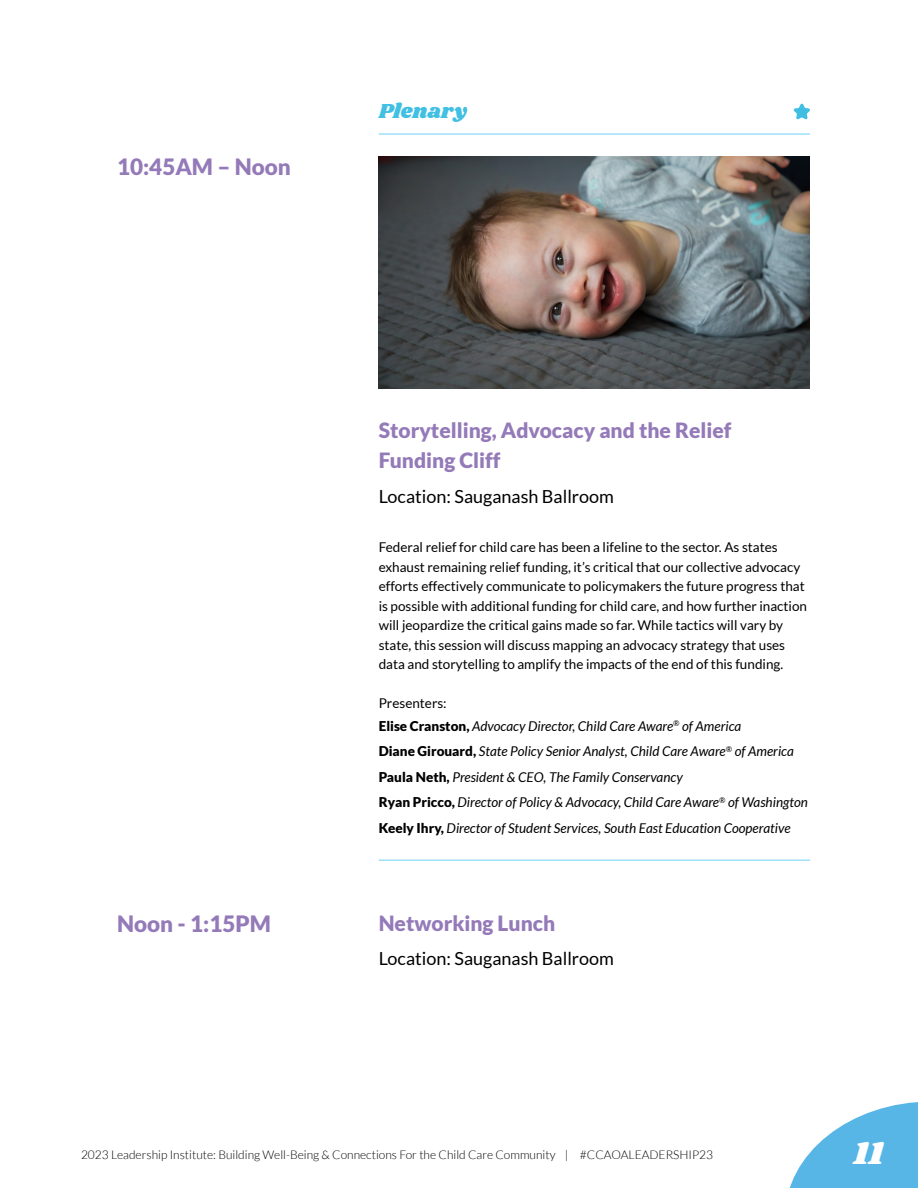
<style>
.page{position:relative;width:918px;height:1188px;background:#fff}
.page>*{position:absolute;margin:0;border:0;box-sizing:border-box;transform-origin:0 0}
.t1{font:33px "Shrikhand";color:#fff}
.t2{font:900 22.5px "Lato";color:#947ab8}
.t3{font:900 21px/30px "Lato";color:#947ab8}
.t4{font:21px "Shrikhand";color:#41c0e4}
.t5{font:18px "Lato";color:#000}
.t6{font:13.5px/19.5px "Lato";color:#000}
.t7{font:italic 13.5px/25.5px "Lato";color:#000}
.t8{font:300 12px "Lato";color:#000}
.s1{font-style:normal}
.s2{font-weight:900;font-style:normal}
</style>
<div class="page">
<svg style="left:789px;top:1102px;width:129px;height:86px"></svg>
<hr style="left:379px;top:134px;width:431px;height:1px;background:#00aeef">
<hr style="left:379px;top:860px;width:431px;height:1px;background:#00aeef">
<svg style="left:793px;top:103px;width:17px;height:17px"></svg>
<img style="left:379px;top:157px;width:431px;height:231px">
<h2 class="t2" style="left:117px;top:153px;width:176px">10:45AM – Noon</h2>
<h3 class="t4" style="left:379px;top:96px;width:90px">Plenary</h3>
<h3 class="t3" style="left:379px;top:415px;width:354px">Storytelling, Advocacy and the Relief<br>Funding Cliff</h3>
<h3 class="t5" style="left:379px;top:486px;width:237px">Location: Sauganash Ballroom</h3>
<p class="t6" style="left:379px;top:538px;width:430px">Federal relief for child care has been a lifeline to the sector. As states exhaust remaining relief funding, it’s critical that our collective advocacy efforts effectively communicate to policymakers the future progress that is possible with additional funding for child care, and how further inaction will jeopardize the critical gains made so far. While tactics will vary by state, this session will discuss mapping an advocacy strategy that uses data and storytelling to amplify the impacts of the end of this funding.</p>
<p class="t7" style="left:379px;top:692px;width:364px;line-height:22.5px"><span class="s1">Presenters:<br></span><span class="s2">Elise Cranston,</span> Advocacy Director, Child Care Aware<sup>®</sup> of America</p>
<p class="t7" style="left:379px;top:739px;width:431px"><span class="s2">Diane Girouard,</span> State Policy Senior Analyst, Child Care Aware<sup>®</sup> of America <span class="s2">Paula Neth,</span> President &amp; CEO, The Family Conservancy<br><span class="s2">Ryan Pricco,</span> Director of Policy &amp; Advocacy, Child Care Aware<sup>®</sup> of Washington <span class="s2">Keely Ihry,</span> Director of Student Services, South East Education Cooperative</p>
<h2 class="t2" style="left:117px;top:911px;width:156px">Noon - 1:15PM</h2>
<h3 class="t3" style="left:379px;top:908px;width:178px">Networking Lunch</h3>
<h3 class="t5" style="left:379px;top:949px;width:237px">Location: Sauganash Ballroom</h3>
<p class="t8" style="left:81px;top:1148px;width:634px">2023 Leadership Institute: Building Well-Being &amp; Connections For the Child Care Community | #CCAOALEADERSHIP23</p>
<h1 class="t1" style="left:854px;top:1130px;width:31px">11</h1>
</div>
